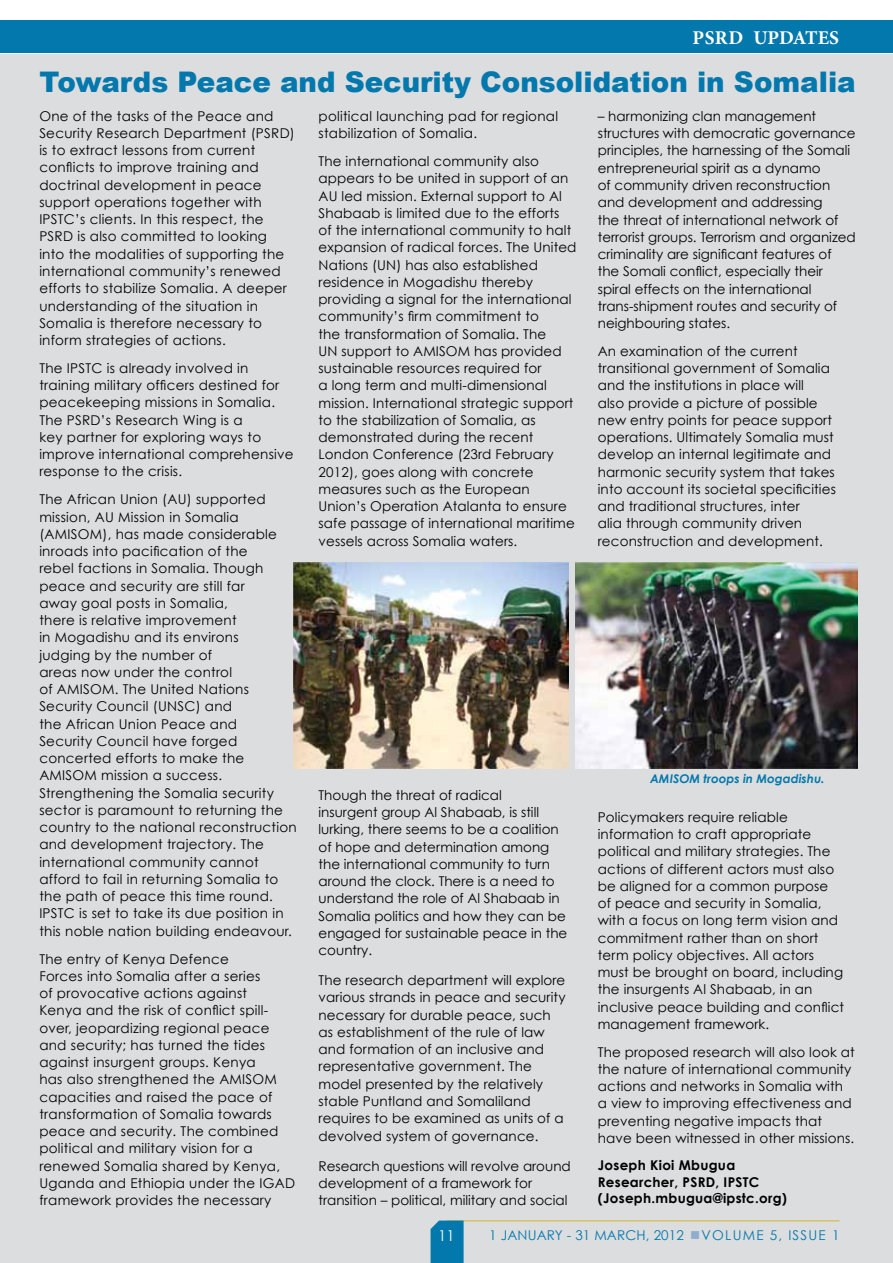
<style>
.page{position:relative;width:893px;height:1263px;background:#fff}
.page>*{position:absolute;margin:0;border:0;box-sizing:border-box;transform-origin:0 0}
.t1{font:900 28.35px "Arial";color:#0278ad}
.t2{font:700 19.5px "Minion Pro";color:#fff}
.t3{font:15px "Century Gothic";color:#fff}
.t4{font:13.5px/17.2px "Century Gothic";letter-spacing:.01em;color:#000}
.t5{font:700 13.5px/16.5px "Century Gothic";letter-spacing:.02em;color:#000}
.t6{font:13.5px "Century Gothic";letter-spacing:.01em;color:#0278ad}
.t7{font:italic 700 12px "Century Gothic";color:#0278ad}
.s1{color:#8fadcf}
</style>
<div class="page">
<div style="left:1px;top:54px;width:892px;height:1209px;background:#dcddde"></div>
<hr style="left:446px;top:1220px;width:393px;height:1px;background:#d0b52b">
<svg style="left:431px;top:1220px;width:33px;height:43px"></svg>
<hr style="left:0;top:21px;width:1px;height:32px;background:#0278ad">
<div style="left:1px;top:21px;width:892px;height:32px;background:#0278ad"></div>
<img style="left:294px;top:563px;width:275px;height:206px">
<img style="left:575px;top:563px;width:282px;height:206px">
<h2 class="t2" style="left:692px;top:24px;width:137px">PSRD UPDATES</h2>
<h1 class="t1" style="left:39px;top:66px;width:818px">Towards Peace and Security Consolidation in Somalia</h1>
<p class="t4" style="left:39px;top:107px;width:257px">One of the tasks of the Peace and Security Research Department (PSRD) is to extract lessons from current conflicts to improve training and doctrinal development in peace support operations together with IPSTC’s clients. In this respect, the PSRD is also committed to looking into the modalities of supporting the international community’s renewed efforts to stabilize Somalia. A deeper understanding of the situation in Somalia is therefore necessary to inform strategies of actions.</p>
<p class="t4" style="left:39px;top:359px;width:256px">The IPSTC is already involved in training military officers destined for peacekeeping missions in Somalia.<br>The PSRD’s Research Wing is a<br>key partner for exploring ways to improve international comprehensive response to the crisis.</p>
<p class="t4" style="left:39px;top:491px;width:259px">The African Union (AU) supported mission, AU Mission in Somalia (AMISOM), has made considerable inroads into pacification of the<br>rebel factions in Somalia. Though peace and security are still far<br>away goal posts in Somalia,<br>there is relative improvement<br>in Mogadishu and its environs<br>judging by the number of<br>areas now under the control<br>of AMISOM. The United Nations<br>Security Council (UNSC) and<br>the African Union Peace and<br>Security Council have forged concerted efforts to make the<br>AMISOM mission a success.<br>Strengthening the Somalia security sector is paramount to returning the country to the national reconstruction and development trajectory. The international community cannot afford to fail in returning Somalia to the path of peace this time round.<br>IPSTC is set to take its due position in this noble nation building endeavour.</p>
<p class="t4" style="left:39px;top:950px;width:257px">The entry of Kenya Defence<br>Forces into Somalia after a series<br>of provocative actions against<br>Kenya and the risk of conflict spill&shy;over, jeopardizing regional peace and security; has turned the tides against insurgent groups. Kenya<br>has also strengthened the AMISOM capacities and raised the pace of transformation of Somalia towards peace and security. The combined political and military vision for a renewed Somalia shared by Kenya, Uganda and Ethiopia under the IGAD framework provides the necessary</p>
<p class="t4" style="left:319px;top:107px;width:241px">political launching pad for regional stabilization of Somalia.</p>
<p class="t4" style="left:319px;top:152px;width:259px">The international community also appears to be united in support of an AU led mission. External support to Al Shabaab is limited due to the efforts<br>of the international community to halt expansion of radical forces. The United Nations (UN) has also established residence in Mogadishu thereby providing a signal for the international community’s firm commitment to<br>the transformation of Somalia. The<br>UN support to AMISOM has provided sustainable resources required for<br>a long term and multi-dimensional mission. International strategic support to the stabilization of Somalia, as demonstrated during the recent London Conference (23rd February 2012), goes along with concrete measures such as the European Union’s Operation Atalanta to ensure safe passage of international maritime vessels across Somalia waters.</p>
<p class="t4" style="left:598px;top:107px;width:259px">– harmonizing clan management structures with democratic governance principles, the harnessing of the Somali entrepreneurial spirit as a dynamo<br>of community driven reconstruction and development and addressing<br>the threat of international network of terrorist groups. Terrorism and organized criminality are significant features of the Somali conflict, especially their spiral effects on the international trans-shipment routes and security of neighbouring states.</p>
<p class="t4" style="left:598px;top:342px;width:240px">An examination of the current transitional government of Somalia and the institutions in place will<br>also provide a picture of possible new entry points for peace support operations. Ultimately Somalia must develop an internal legitimate and harmonic security system that takes into account its societal specificities and traditional structures, inter<br>alia through community driven reconstruction and development.</p>
<p class="t7" style="left:650px;top:771px;width:176px">AMISOM troops in Mogadishu.</p>
<p class="t4" style="left:319px;top:786px;width:250px">Though the threat of radical<br>insurgent group Al Shabaab, is still lurking, there seems to be a coalition of hope and determination among the international community to turn around the clock. There is a need to understand the role of Al Shabaab in<br>Somalia politics and how they can be engaged for sustainable peace in the country.</p>
<p class="t4" style="left:319px;top:971px;width:249px">The research department will explore various strands in peace and security necessary for durable peace, such as establishment of the rule of law and formation of an inclusive and representative government. The model presented by the relatively stable Puntland and Somaliland requires to be examined as units of a devolved system of governance.</p>
<p class="t4" style="left:319px;top:1157px;width:254px">Research questions will revolve around development of a framework for transition – political, military and social</p>
<p class="t4" style="left:598px;top:808px;width:248px">Policymakers require reliable information to craft appropriate political and military strategies. The actions of different actors must also be aligned for a common purpose of peace and security in Somalia, with a focus on long term vision and commitment rather than on short term policy objectives. All actors must be brought on board, including the insurgents Al Shabaab, in an inclusive peace building and conflict management framework.</p>
<p class="t4" style="left:598px;top:1043px;width:258px">The proposed research will also look at the nature of international community actions and networks in Somalia with a view to improving effectiveness and preventing negative impacts that have been witnessed in other missions.</p>
<p class="t5" style="left:598px;top:1157px;width:191px">Joseph Kioi Mbugua<br>Researcher, PSRD, IPSTC (Joseph.mbugua@ipstc.org)</p>
<p class="t3" style="left:438px;top:1226px;width:18px">11</p>
<p class="t6" style="left:489px;top:1227px;width:352px">1 January - 31 March, 2012 <span class="s1">■</span>Volume 5, Issue 1</p>
</div>
